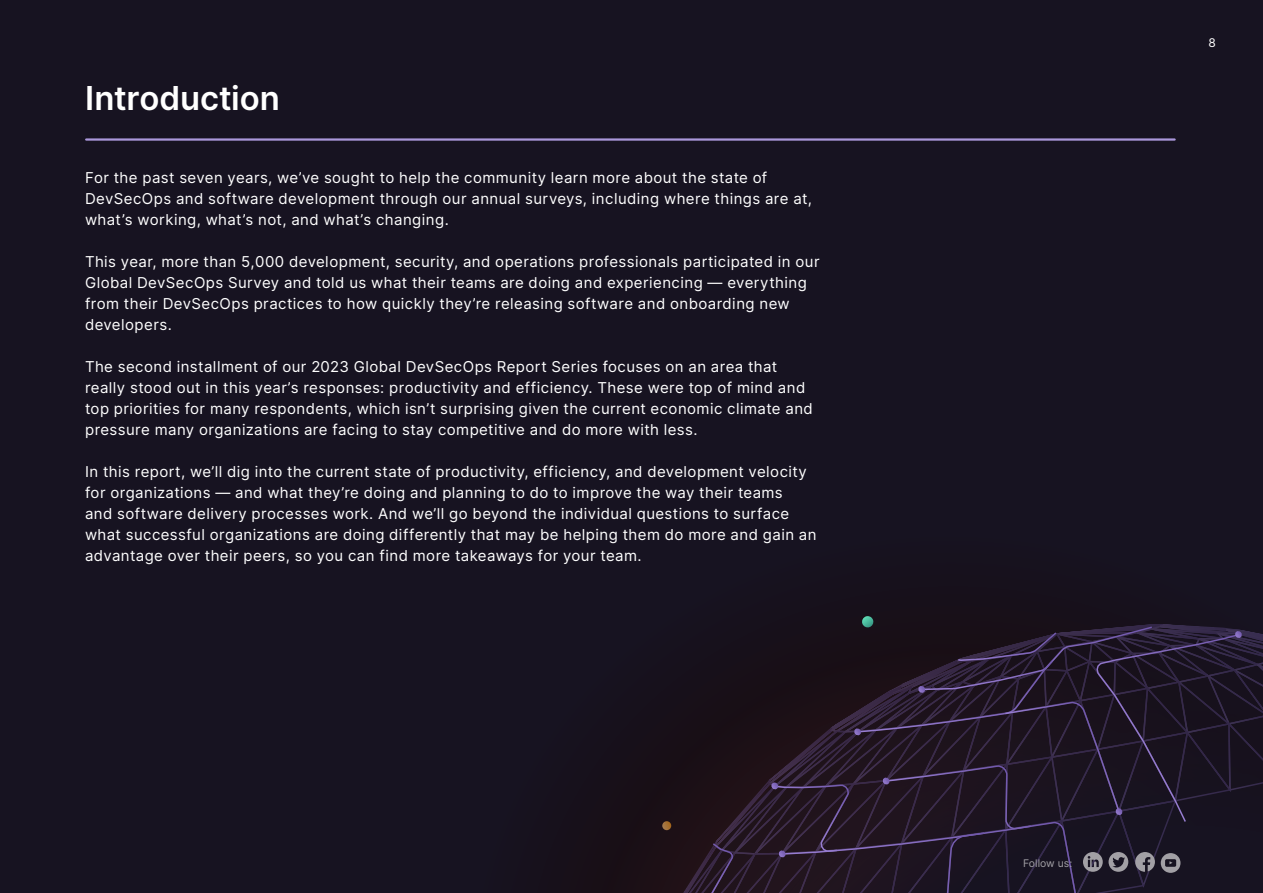
<style>
.page{position:relative;width:1263px;height:893px;background:#171321}
.page>*{position:absolute;margin:0;border:0;box-sizing:border-box;transform-origin:0 0}
.t1{font:600 33px "Inter";letter-spacing:-.005em;color:#fff}
.t2{font:15px/21px "Inter";letter-spacing:.03em;color:#fff}
.t3{font:12px "Inter";color:#fff}
.t4{font:10.5px "Inter";color:#a2a0a5}
</style>
<div class="page">
<div style="left:590px;top:831px;width:25px;height:62px;background:#180f16"></div>
<hr style="left:86px;top:138px;width:1088px;height:3px;background:#aa97db">
<svg style="left:615px;top:616px;width:648px;height:277px"></svg>
<p class="t1" style="left:85px;top:74px;width:196px">Introduction</p>
<p class="t2" style="left:85px;top:166px;width:728px">For the past seven years, we’ve sought to help the community learn more about the state of<br>DevSecOps and software development through our annual surveys, including where things are at, what’s working, what’s not, and what’s changing.</p>
<p class="t2" style="left:85px;top:250px;width:736px">This year, more than 5,000 development, security, and operations professionals participated in our Global DevSecOps Survey and told us what their teams are doing and experiencing — everything from their DevSecOps practices to how quickly they’re releasing software and onboarding new developers.</p>
<p class="t2" style="left:85px;top:355px;width:729px">The second installment of our 2023 Global DevSecOps Report Series focuses on an area that really stood out in this year’s responses: productivity and efficiency. These were top of mind and top priorities for many respondents, which isn’t surprising given the current economic climate and pressure many organizations are facing to stay competitive and do more with less.</p>
<p class="t2" style="left:85px;top:460px;width:733px">In this report, we’ll dig into the current state of productivity, efficiency, and development velocity for organizations — and what they’re doing and planning to do to improve the way their teams<br>and software delivery processes work. And we’ll go beyond the individual questions to surface what successful organizations are doing differently that may be helping them do more and gain an advantage over their peers, so you can find more takeaways for your team.</p>
<p class="t3" style="left:1208px;top:34px;width:9px">8</p>
<p class="t4" style="left:1023px;top:855px;width:51px">Follow us:</p>
</div>
